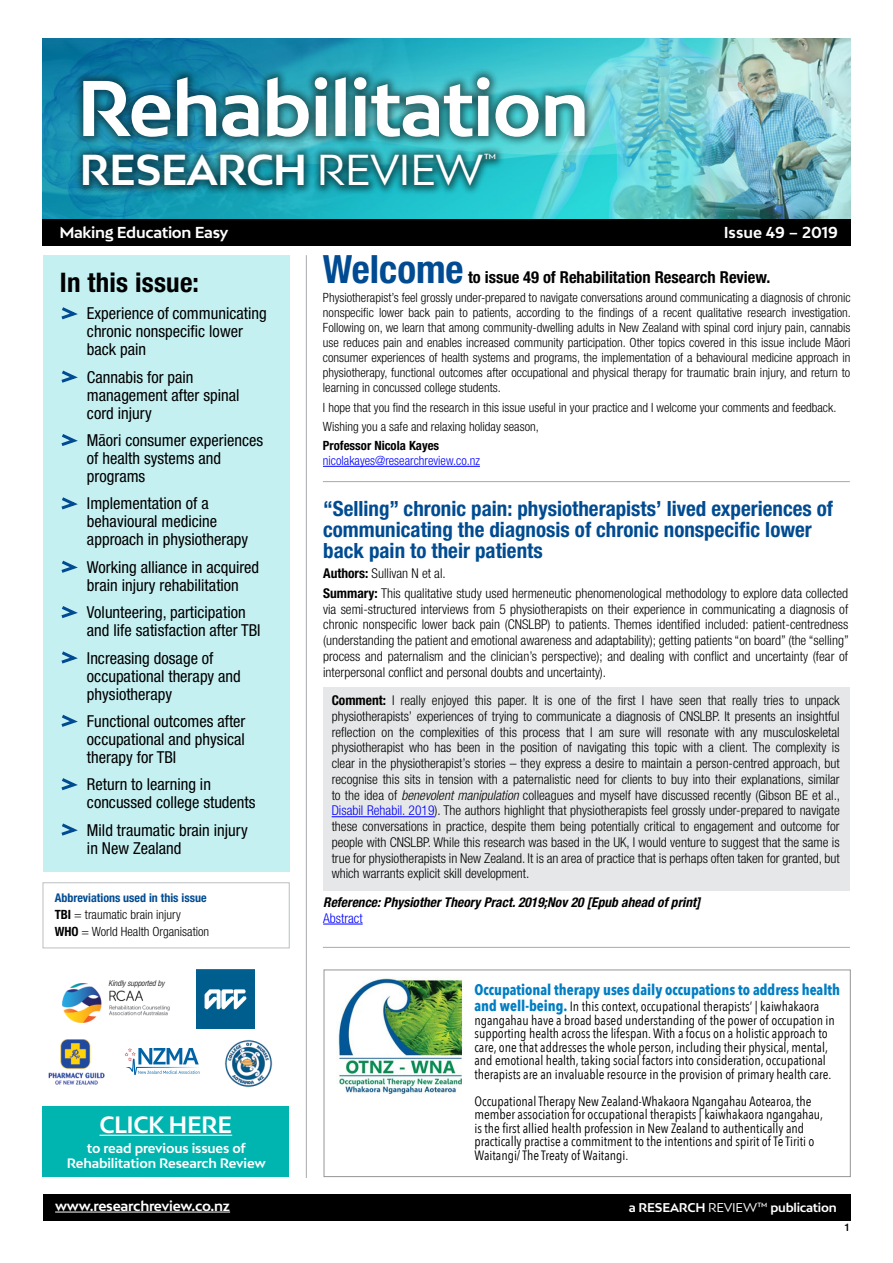
<style>
.page{position:relative;width:893px;height:1263px;background:#fff}
.page>*{position:absolute;margin:0;border:0;box-sizing:border-box;transform-origin:0 0}
.t1{font:700 74.4px "Bw Mitga";letter-spacing:-.02em;color:#fff}
.t2{font:700 40.8px "Bw Mitga";letter-spacing:-.02em;color:#fff}
.t3{font:700 condensed 39px "Helvetica Neue LT Pro";color:#004b91}
.t4{font:700 condensed 27px "Helvetica Neue LT Pro";letter-spacing:.005em;color:#000}
.t5{font:700 22.35px "Bw Mitga";letter-spacing:-.02em;color:#fff}
.t6{font:700 condensed 21px/21px "Helvetica Neue LT Pro";color:#004b91}
.t7{font:condensed 16.5px/18px "Helvetica Neue LT Pro";color:#000}
.t8{font:700 condensed 16.5px "Helvetica Neue LT Pro";color:#000}
.t9{font:700 15px "Avenir Next Condensed";color:#007dc3}
.t10{font:700 15px "Bw Mitga";letter-spacing:-.02em;color:#fff}
.t11{font:700 15px "Bw Mitga";color:#fff}
.t12{font:14.4px "Bw Mitga";color:#fff}
.t13{font:300 condensed 13.5px/15.8px "Helvetica Neue LT Pro";color:#000;text-align:justify}
.t14{font:13.5px/13.5px "Avenir Next Condensed";color:#000}
.t15{font:italic 700 condensed 13.5px "Helvetica Neue LT Pro";color:#000}
.t16{font:700 13.5px "Bw Mitga";letter-spacing:-.02em;color:#fff}
.t17{font:300 condensed 13.5px "Helvetica Neue LT Pro";color:#00f}
.text{font:700 12.9px/14.4px "Bw Mitga";letter-spacing:-.01em;color:#fff;text-align:center}
.t18{font:300 condensed 12.75px/15px "Helvetica Neue LT Pro";color:#000;text-align:justify}
.t19{font:300 condensed 12.75px "Helvetica Neue LT Pro";color:#00f}
.t20{font:700 condensed 12.75px "Helvetica Neue LT Pro";color:#000}
.t21{font:700 condensed 12px "Helvetica Neue LT Pro";color:#004b91}
.t22{font:700 12px "Bw Mitga";letter-spacing:-.02em;color:#fff}
.t23{font:500 10.5px "Helvetica Neue LT Pro";color:#000}
.t24{font:italic 300 condensed 7.95px "Helvetica Neue LT Pro";color:#000}
.s1{font-weight:400}
.s2{font-weight:700}
.s3{font-style:italic}
.s4{color:#00f}
.s5{font-weight:700;font-size:15px;color:#007dc3}
</style>
<div class="page">
<img style="left:43px;top:38px;width:808px;height:181px">
<div style="left:43px;top:219px;width:808px;height:26px;background:#000"></div>
<div style="left:43px;top:1194px;width:807px;height:26px;background:#000"></div>
<div style="left:73px;top:67px;width:522px;height:80px;background:#000;opacity:.5"></div>
<div style="left:74px;top:144px;width:431px;height:52px;background:#000;opacity:.5"></div>
<hr style="left:55px;top:1212px;width:175px;height:1px;background:#fff">
<hr style="left:323px;top:466px;width:157px;height:1px;background:#00f">
<hr style="left:306px;top:255px;width:1px;height:923px;background:#a7a9ac">
<div style="left:43px;top:255px;width:246px;height:617px;background:#c5f0f2"></div>
<svg style="left:61px;top:307px;width:17px;height:13px"></svg>
<svg style="left:61px;top:370px;width:17px;height:13px"></svg>
<svg style="left:61px;top:434px;width:17px;height:12px"></svg>
<svg style="left:61px;top:497px;width:17px;height:13px"></svg>
<svg style="left:61px;top:560px;width:17px;height:13px"></svg>
<svg style="left:61px;top:606px;width:17px;height:13px"></svg>
<svg style="left:61px;top:651px;width:17px;height:13px"></svg>
<svg style="left:61px;top:714px;width:17px;height:13px"></svg>
<svg style="left:61px;top:778px;width:17px;height:13px"></svg>
<svg style="left:61px;top:823px;width:17px;height:13px"></svg>
<hr style="left:323px;top:481px;width:527px;height:1px;background:#a7a9ac">
<hr style="left:323px;top:947px;width:527px;height:1px;background:#a7a9ac">
<div style="left:43px;top:882px;width:247px;height:66px;border:1px solid #bcbec0"></div>
<img style="left:224px;top:1039px;width:49px;height:49px">
<svg style="left:125px;top:1048px;width:74px;height:27px"></svg>
<img style="left:48px;top:1039px;width:57px;height:46px">
<img style="left:63px;top:984px;width:107px;height:38px">
<img style="left:196px;top:970px;width:59px;height:58px">
<div style="left:323px;top:687px;width:527px;height:204px;background:#e6e7e8"></div>
<hr style="left:332px;top:816px;width:103px;height:1px;background:#00f">
<hr style="left:323px;top:924px;width:40px;height:1px;background:#00f">
<div style="left:43px;top:1106px;width:246px;height:71px;background:#00b5af"></div>
<hr style="left:99px;top:1135px;width:133px;height:1px;background:#fff">
<div style="left:324px;top:969px;width:527px;height:208px;border:1px solid #939598"></div>
<img style="left:338px;top:978px;width:125px;height:116px">
<h1 class="t1" style="left:77px;top:59px;width:514px">Rehabilitation</h1>
<h2 class="t2" style="left:80px;top:143px;width:405px">RESEARCH <span class="s1">REVIEW</span></h2>
<p class="t12" style="left:484px;top:151px;width:14px">™</p>
<p class="t10" style="left:59px;top:223px;width:171px">Making Education Easy</p>
<p class="t11" style="left:724px;top:223px;width:116px">Issue 49 – 2019</p>
<p class="t4" style="left:60px;top:266px;width:141px">In this issue:</p>
<p class="t7" style="left:87px;top:304px;width:181px">Experience of communicating chronic nonspecific lower back pain</p>
<p class="t7" style="left:87px;top:368px;width:154px">Cannabis for pain management after spinal cord injury</p>
<p class="t7" style="left:87px;top:431px;width:178px">Māori consumer experiences of health systems and programs</p>
<p class="t7" style="left:87px;top:494px;width:163px">Implementation of a behavioural medicine approach in physiotherapy</p>
<p class="t7" style="left:87px;top:558px;width:174px">Working alliance in acquired brain injury rehabilitation</p>
<p class="t7" style="left:87px;top:603px;width:175px">Volunteering, participation and life satisfaction after TBI</p>
<p class="t7" style="left:87px;top:649px;width:155px">Increasing dosage of occupational therapy and physiotherapy</p>
<p class="t7" style="left:87px;top:712px;width:160px;text-align:justify">Functional outcomes after occupational and physical therapy for TBI</p>
<p class="t7" style="left:87px;top:775px;width:170px">Return to learning in concussed college students</p>
<p class="t7" style="left:87px;top:821px;width:162px">Mild traumatic brain injury in New Zealand</p>
<p class="t21" style="left:55px;top:890px;width:153px">Abbreviations used in this issue</p>
<p class="t18" style="left:55px;top:907px;width:128px"><span class="s2">TBI</span> = traumatic brain injury</p>
<p class="t18" style="left:55px;top:924px;width:156px"><span class="s2">WHO</span> = World Health Organisation</p>
<p class="t24" style="left:109px;top:978px;width:57px">Kindly supported by</p>
<p class="t5" style="left:99px;top:1110px;width:134px">CLICK HERE</p>
<p class="text" style="left:67px;top:1141px;width:200px">to read previous issues of<br>Rehabilitation Research Review</p>
<p class="t3" style="left:323px;top:245px;width:142px">Welcome</p>
<p class="t8" style="left:468px;top:267px;width:304px">to issue 49 of Rehabilitation Research Review.</p>
<p class="t18" style="left:323px;top:290px;width:529px">Physiotherapist’s feel grossly under-prepared to navigate conversations around communicating a diagnosis of chronic nonspecific lower back pain to patients, according to the findings of a recent qualitative research investigation.<br>Following on, we learn that among community-dwelling adults in New Zealand with spinal cord injury pain, cannabis use reduces pain and enables increased community participation. Other topics covered in this issue include Māori consumer experiences of health systems and programs, the implementation of a behavioural medicine approach in physiotherapy, functional outcomes after occupational and physical therapy for traumatic brain injury, and return to learning in concussed college students.</p>
<p class="t18" style="left:323px;top:399px;width:515px">I hope that you find the research in this issue useful in your practice and I welcome your comments and feedback.</p>
<p class="t18" style="left:323px;top:419px;width:217px">Wishing you a safe and relaxing holiday season,</p>
<p class="t20" style="left:323px;top:438px;width:118px">Professor Nicola Kayes</p>
<p class="t19" style="left:323px;top:453px;width:159px">nicolakayes@researchreview.co.nz</p>
<p class="t6" style="left:323px;top:498px;width:511px">“Selling” chronic pain: physiotherapists’ lived experiences of communicating the diagnosis of chronic nonspecific lower back pain to their patients</p>
<p class="t13" style="left:323px;top:565px;width:124px"><span class="s2">Authors:</span> Sullivan N et al.</p>
<p class="t13" style="left:323px;top:585px;width:527px"><span class="s2">Summary:</span> This qualitative study used hermeneutic phenomenological methodology to explore data collected via semi-structured interviews from 5 physiotherapists on their experience in communicating a diagnosis of chronic nonspecific lower back pain (CNSLBP) to patients. Themes identified included: patient-centredness (understanding the patient and emotional awareness and adaptability); getting patients “on board” (the “selling” process and paternalism and the clinician’s perspective); and dealing with conflict and uncertainty (fear of interpersonal conflict and personal doubts and uncertainty).</p>
<p class="t13" style="left:332px;top:692px;width:510px"><span class="s2">Comment:</span> I really enjoyed this paper. It is one of the first I have seen that really tries to unpack physiotherapists’ experiences of trying to communicate a diagnosis of CNSLBP. It presents an insightful reflection on the complexities of this process that I am sure will resonate with any musculoskeletal physiotherapist who has been in the position of navigating this topic with a client. The complexity is clear in the physiotherapist’s stories – they express a desire to maintain a person-centred approach, but recognise this sits in tension with a paternalistic need for clients to buy into their explanations, similar to the idea of <span class="s3">benevolent manipulation</span> colleagues and myself have discussed recently (Gibson BE et al., <span class="s4">Disabil Rehabil. 2019</span>). The authors highlight that physiotherapists feel grossly under-prepared to navigate these conversations in practice, despite them being potentially critical to engagement and outcome for people with CNSLBP. While this research was based in the UK, I would venture to suggest that the same is true for physiotherapists in New Zealand. It is an area of practice that is perhaps often taken for granted, but which warrants explicit skill development.</p>
<p class="t15" style="left:323px;top:894px;width:379px">Reference: Physiother Theory Pract. 2019;Nov 20 [Epub ahead of print]</p>
<p class="t17" style="left:323px;top:910px;width:41px">Abstract</p>
<p class="t9" style="left:474px;top:980px;width:367px">Occupational therapy uses daily occupations to address health</p>
<p class="t14" style="left:474px;top:999px;width:362px"><span class="s5">and well-being.</span> In this context, occupational therapists’ | kaiwhakaora ngangahau have a broad based understanding of the power of occupation in supporting health across the lifespan. With a focus on a holistic approach to care, one that addresses the whole person, including their physical, mental, and emotional health, taking social factors into consideration, occupational therapists are an invaluable resource in the provision of primary health care.</p>
<p class="t14" style="left:474px;top:1093px;width:350px">Occupational Therapy New Zealand-Whakaora Ngangahau Aotearoa, the member association for occupational therapists | kaiwhakaora ngangahau, is the first allied health profession in New Zealand to authentically and practically practise a commitment to the intentions and spirit of Te Tiriti o Waitangi/ The Treaty of Waitangi.</p>
<p class="t16" style="left:55px;top:1197px;width:176px">www.researchreview.co.nz</p>
<p class="t22" style="left:629px;top:1199px;width:209px">a RESEARCH <span class="s1">REVIEW™</span> publication</p>
<p class="t23" style="left:845px;top:1221px;width:7px">1</p>
</div>
